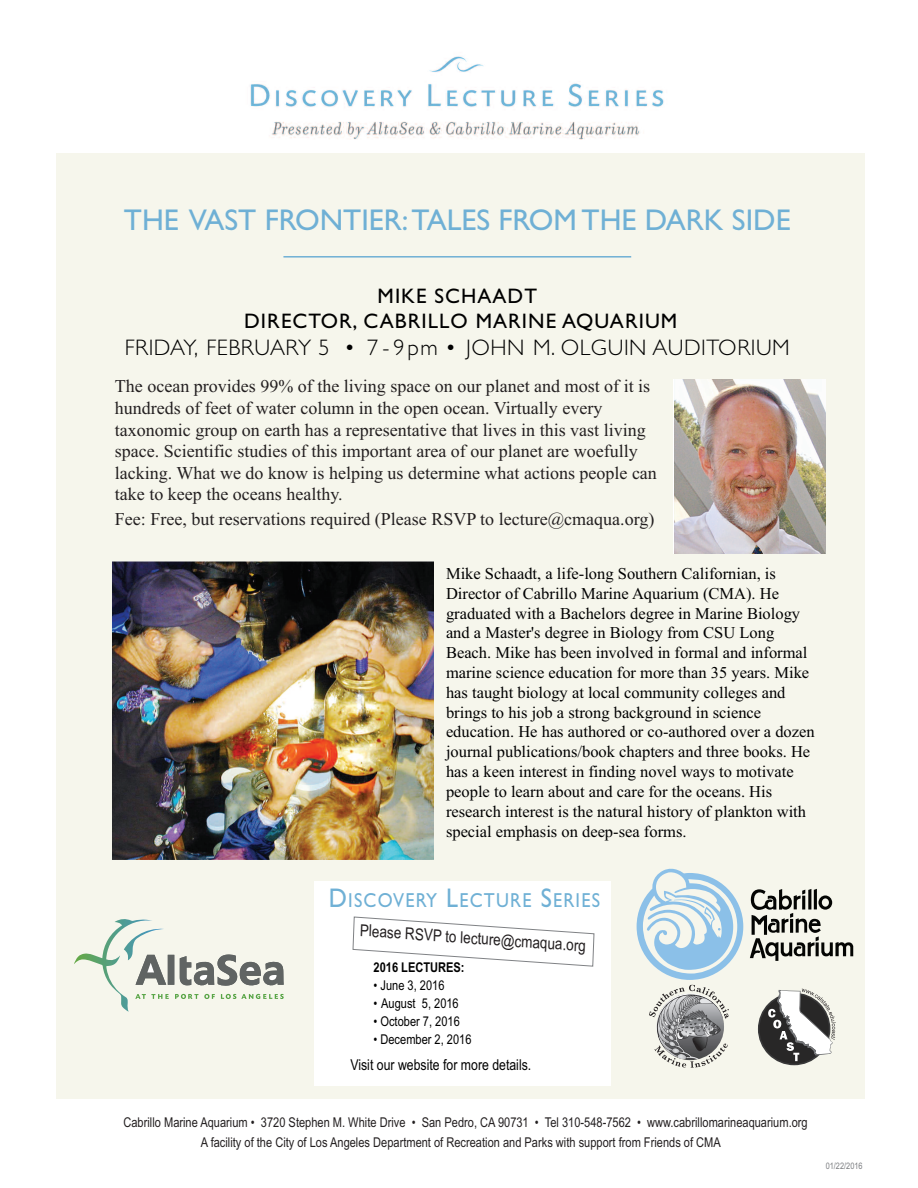
<style>
.page{position:relative;width:918px;height:1188px;background:#fff}
.page>*{position:absolute;margin:0;border:0;box-sizing:border-box;transform-origin:0 0}
.t1{font:30px "Gill Sans";color:#6fb0d5}
.t2{font:300 22.5px "Gill Sans";letter-spacing:.025em;color:#000}
.t3{font:21px/25.2px "Gill Sans";letter-spacing:.05em;color:#000;text-align:center}
.t4{font:20.25px "Gill Sans";letter-spacing:.065em;color:#6fb0d5;scale:.9 1}
.t5{font:18px/21.6px "Times New Roman";color:#231f20}
.t6{font:16.5px/20px "Times New Roman";color:#000001}
.t7{font:16.5px "Arial Narrow";color:#231f20}
.t8{font:15px "Arial Narrow";color:#000}
.t9{font:13.5px "Arial Narrow";color:#231f20}
.t10{font:13.5px "Arial Narrow";color:#000001}
.t11{font:13.5px "Arial Narrow";color:#000}
.t12{font:700 13.5px "Arial Narrow";color:#000}
.t13{font:9px "Arial Narrow";color:#7b7d80}
.s1{font-size:27px}
</style>
<div class="page">
<div style="left:56px;top:153px;width:809px;height:946px;background:#f6f6ec"></div>
<img style="left:674px;top:379px;width:151px;height:175px">
<img style="left:250px;top:56px;width:414px;height:84px">
<hr style="left:283px;top:256px;width:348px;height:2px;background:#6fb0d5">
<div style="left:314px;top:881px;width:297px;height:204px;background:#fff"></div>
<svg style="left:352px;top:916px;width:243px;height:51px"></svg>
<svg style="left:636px;top:868px;width:218px;height:200px"></svg>
<img style="left:656px;top:993px;width:68px;height:67px;border-radius:50%">
<img style="left:112px;top:562px;width:322px;height:298px">
<svg style="left:74px;top:919px;width:210px;height:93px"></svg>
<h1 class="t1" style="left:124px;top:202px;width:668px">THE VAST FRONTIER:TALES FROMTHE DARK SIDE</h1>
<p class="t3" style="left:244px;top:283px;width:435px">MIKE SCHAADT<br>DIRECTOR, CABRILLO MARINE AQUARIUM</p>
<h2 class="t2" style="left:125px;top:334px;width:667px">FRIDAY, FEBRUARY 5 • 7 - 9pm • JOHN M. OLGUIN AUDITORIUM</h2>
<p class="t5" style="left:115px;top:375px;width:544px">The ocean provides 99% of the living space on our planet and most of it is hundreds of feet of water column in the open ocean. Virtually every taxonomic group on earth has a representative that lives in this vast living space. Scientific studies of this important area of our planet are woefully lacking. What we do know is helping us determine what actions people can take to keep the oceans healthy.</p>
<p class="t5" style="left:115px;top:508px;width:541px">Fee: Free, but reservations required (Please RSVP to lecture@cmaqua.org)</p>
<p class="t6" style="left:446px;top:563px;width:370px">Mike Schaadt, a life-long Southern Californian, is Director of Cabrillo Marine Aquarium (CMA). He graduated with a Bachelors degree in Marine Biology and a Master's degree in Biology from CSU Long Beach. Mike has been involved in formal and informal marine science education for more than 35 years. Mike has taught biology at local community colleges and brings to his job a strong background in science education. He has authored or co-authored over a dozen journal publications/book chapters and three books. He has a keen interest in finding novel ways to motivate people to learn about and care for the oceans. His research interest is the natural history of plankton with special emphasis on deep-sea forms.</p>
<p class="t4" style="left:329px;top:888px;width:303px"><span class="s1">D</span>ISCOVERY <span class="s1">L</span>ECTURE <span class="s1">S</span>ERIES</p>
<p class="t7" style="left:361px;top:921px;width:228px;rotate:4deg">Please RSVP to lecture@cmaqua.org</p>
<p class="t12" style="left:374px;top:960px;width:93px">2016 LECTURES:</p>
<p class="t11" style="left:374px;top:978px;width:72px">• June 3, 2016</p>
<p class="t11" style="left:374px;top:996px;width:87px">• August 5, 2016</p>
<p class="t10" style="left:374px;top:1014px;width:88px">• October 7, 2016</p>
<p class="t10" style="left:374px;top:1032px;width:100px">• December 2, 2016</p>
<p class="t8" style="left:350px;top:1056px;width:182px">Visit our website for more details.</p>
<p class="t9" style="left:124px;top:1115px;width:686px">Cabrillo Marine Aquarium • 3720 Stephen M. White Drive • San Pedro, CA 90731 • Tel 310-548-7562 • www.cabrillomarineaquarium.org</p>
<p class="t9" style="left:201px;top:1134px;width:521px">A facility of the City of Los Angeles Department of Recreation and Parks with support from Friends of CMA</p>
<p class="t13" style="left:826px;top:1161px;width:38px">01/22/2016</p>
</div>
